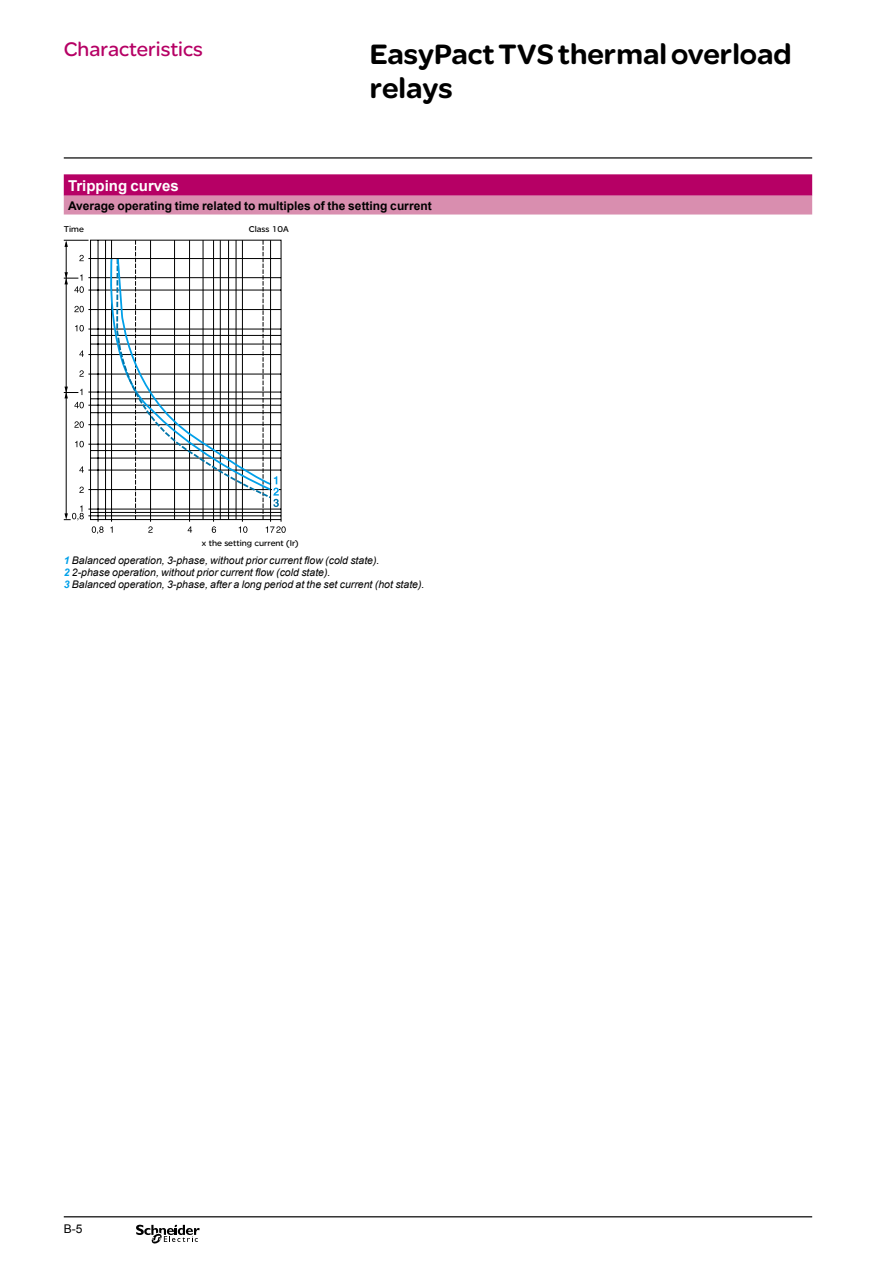
<style>
.page{position:relative;width:893px;height:1263px;background:#fff}
.page>*{position:absolute;margin:0;border:0;box-sizing:border-box;transform-origin:0 0}
.t1{font:900 30px/34.5px "SE Optimist";color:#000}
.t2{font:21px "SE Optimist";color:#b60065}
.t3{font:700 15px "Arial";color:#fff}
.t4{font:700 12px "Arial";color:#000}
.t5{font:12px "Arial";color:#000}
.t6{font:italic 10.5px/12px "Arial";color:#000}
.t7{font:9px "SE Optimist";color:#000}
.s1{font-weight:700;color:#00a0e9}
</style>
<div class="page">
<hr style="left:64px;top:157px;width:748px;height:2px;background:#000">
<hr style="left:64px;top:1216px;width:748px;height:1px;background:#000">
<svg style="left:136px;top:1224px;width:64px;height:20px"></svg>
<svg style="left:64px;top:174px;width:748px;height:41px;background:#c7478a"></svg>
<svg style="left:88px;top:240px;width:193px;height:282px"></svg>
<svg style="left:79px;top:255px;width:5px;height:6px"></svg>
<svg style="left:74px;top:306px;width:10px;height:6px"></svg>
<svg style="left:75px;top:325px;width:9px;height:6px"></svg>
<svg style="left:79px;top:350px;width:5px;height:7px"></svg>
<svg style="left:79px;top:370px;width:5px;height:7px"></svg>
<svg style="left:74px;top:421px;width:10px;height:7px"></svg>
<svg style="left:75px;top:441px;width:9px;height:6px"></svg>
<svg style="left:79px;top:466px;width:5px;height:7px"></svg>
<svg style="left:79px;top:487px;width:5px;height:6px"></svg>
<svg style="left:92px;top:526px;width:12px;height:8px"></svg>
<svg style="left:110px;top:526px;width:3px;height:7px"></svg>
<svg style="left:273px;top:526px;width:13px;height:7px"></svg>
<hr style="left:66px;top:242px;width:1px;height:274px;background:#000">
<svg style="left:64px;top:240px;width:25px;height:7px"></svg>
<svg style="left:64px;top:505px;width:20px;height:15px"></svg>
<svg style="left:64px;top:387px;width:20px;height:21px"></svg>
<svg style="left:64px;top:272px;width:20px;height:21px"></svg>
<svg style="left:115px;top:520px;width:158px;height:13px"></svg>
<svg style="left:103px;top:240px;width:176px;height:280px"></svg>
<hr style="left:88px;top:258px;width:193px;height:1px;background:#000">
<hr style="left:270px;top:240px;width:1px;height:282px;background:#000">
<h2 class="t2" style="left:64px;top:35px;width:141px">Characteristics</h2>
<h1 class="t1" style="left:370px;top:36px;width:423px">EasyPact TVS thermal overload relays</h1>
<h3 class="t3" style="left:68px;top:176px;width:112px">Tripping curves</h3>
<p class="t4" style="left:68px;top:198px;width:365px">Average operating time related to multiples of the setting current</p>
<p class="t7" style="left:64px;top:224px;width:22px">Time</p>
<p class="t7" style="left:249px;top:224px;width:41px">Class 10A</p>
<p class="t7" style="left:202px;top:538px;width:98px">x the setting current (Ir)</p>
<p class="t6" style="left:64px;top:554px;width:362px"><span class="s1">1</span> Balanced operation, 3-phase, without prior current flow (cold state).<br><span class="s1">2</span> 2-phase operation, without prior current flow (cold state).<br><span class="s1">3</span> Balanced operation, 3-phase, after a long period at the set current (hot state).</p>
<p class="t5" style="left:64px;top:1221px;width:20px">B-5</p>
</div>
